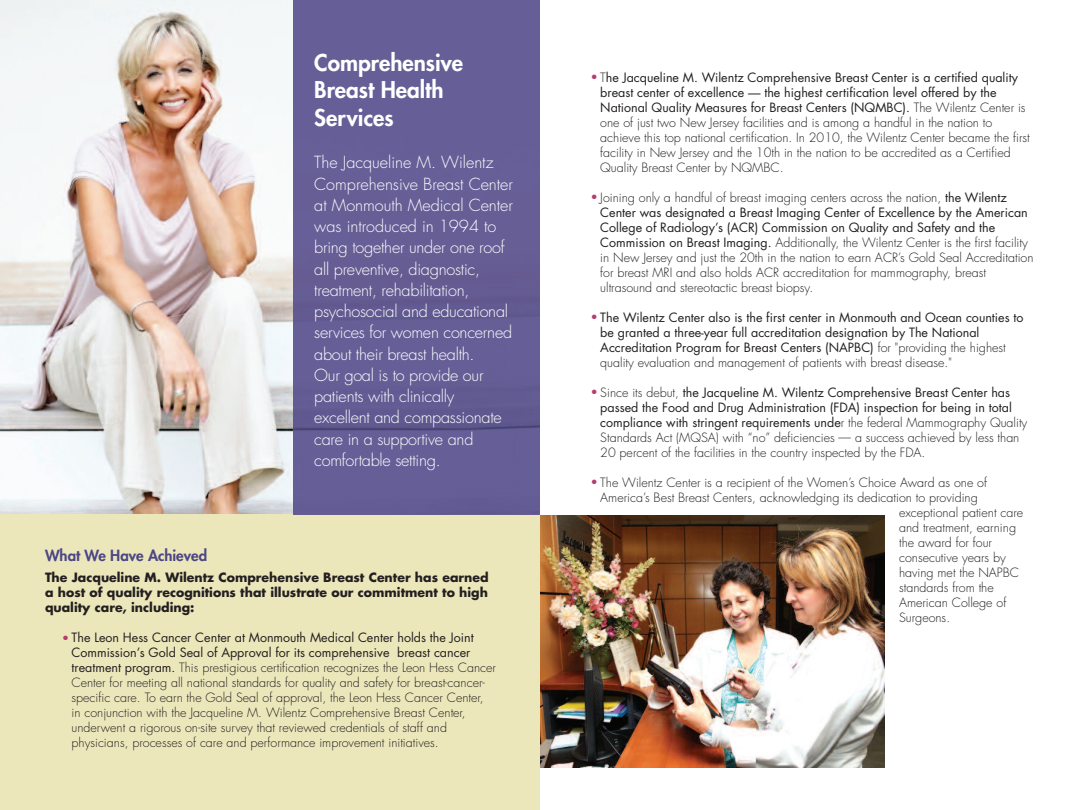
<style>
.page{position:relative;width:1080px;height:810px;background:#fff}
.page>*{position:absolute;margin:0;border:0;box-sizing:border-box;transform-origin:0 0}
.t1{font:800 22.5px/27.5px "Futura";color:#fff}
.t2{font:300 16.25px/21.2px "Futura";letter-spacing:-.015em;color:#fff}
.t3{font:800 15px "Futura";color:#4c4685}
.t4{font:300 12.5px/15px "Futura";color:#231f20}
.t5{font:12.5px/15px "Futura";color:#231f20}
.t6{font:700 12.5px/15px "Futura";color:#231f20;text-align:justify}
.s1{font-weight:400}
.s2{font-weight:300}
</style>
<div class="page">
<div style="left:0;top:512px;width:540px;height:298px;background:#ece7bb"></div>
<img style="left:0;top:0;width:293px;height:514px">
<hr style="left:293px;top:514px;width:247px;height:1px;background:#665e8f">
<div style="left:293px;top:0;width:247px;height:514px;background:#665e96"></div>
<img style="left:540px;top:516px;width:344px;height:252px">
<h1 class="t1" style="left:314px;top:51px;width:150px">Comprehensive<br>Breast Health<br>Services</h1>
<p class="t2" style="left:314px;top:153px;width:200px">The Jacqueline M. Wilentz<br>Comprehensive Breast Center at Monmouth Medical Center was introduced in 1994 to bring together under one roof all preventive, diagnostic, treatment, rehabilitation, psychosocial and educational services for women concerned about their breast health.<br>Our goal is to provide our patients with clinically excellent and compassionate care in a supportive and comfortable setting.</p>
<p class="t3" style="left:45px;top:548px;width:164px">What We Have Achieved</p>
<p class="t6" style="left:45px;top:571px;width:445px">The Jacqueline M. Wilentz Comprehensive Breast Center has earned a host of quality recognitions that illustrate our commitment to high quality care, including:</p>
<p class="t4" style="left:72px;top:631px;width:426px;text-indent:-9px"><sup>●</sup> <span class="s1">The Leon Hess Cancer Center at Monmouth Medical Center holds the Joint Commission’s Gold Seal of Approval for its comprehensive breast cancer treatment program.</span> This prestigious certification recognizes the Leon Hess Cancer Center for meeting all national standards for quality and safety for breast-cancer&shy;specific care. To earn the Gold Seal of approval, the Leon Hess Cancer Center,<br>in conjunction with the Jacqueline M. Wilentz Comprehensive Breast Center, underwent a rigorous on-site survey that reviewed credentials of staff and physicians, processes of care and performance improvement initiatives.</p>
<p class="t4" style="left:600px;top:71px;width:431px;text-indent:-9px"><sup>●</sup> T<span class="s1">he Jacqueline M. Wilentz Comprehensive Breast Center is a certified quality breast center of excellence — the highest certification level offered by the National Quality Measures for Breast Centers (NQMBC).</span> The Wilentz Center is one of just two New Jersey facilities and is among a handful in the nation to achieve this top national certification. In 2010, the Wilentz Center became the first facility in New Jersey and the 10th in the nation to be accredited as a Certified Quality Breast Center by NQMBC.</p>
<p class="t4" style="left:600px;top:191px;width:435px;text-indent:-9px"><sup>●</sup> Joining only a handful of breast imaging centers across the nation, <span class="s1">the Wilentz Center was designated a Breast Imaging Center of Excellence by the American College of Radiology’s (ACR) Commission on Quality and Safety and the Commission on Breast Imaging.</span> Additionally, the Wilentz Center is the first facility in New Jersey and just the 20th in the nation to earn ACR’s Gold Seal Accreditation for breast MRI and also holds ACR accreditation for mammography, breast ultrasound and stereotactic breast biopsy.</p>
<p class="t5" style="left:600px;top:311px;width:425px;text-indent:-9px"><sup>●</sup> The Wilentz Center also is the first center in Monmouth and Ocean counties to be granted a three-year full accreditation designation by The National Accreditation Program for Breast Centers (NAPBC) <span class="s2">for "providing the highest quality evaluation and management of patients with breast disease."</span></p>
<p class="t4" style="left:600px;top:386px;width:429px;text-indent:-9px"><sup>●</sup> Since its debut, <span class="s1">the Jacqueline M. Wilentz Comprehensive Breast Center has passed the Food and Drug Administration (FDA) inspection for being in total compliance with stringent requirements unde</span>r the federal Mammography Quality Standards Act (MQSA) with “no” deficiencies — a success achieved by less than 20 percent of the facilities in the country inspected by the FDA.</p>
<p class="t4" style="left:592px;top:476px;width:397px"><sup>●</sup> The Wilentz Center is a recipient of the Women’s Choice Award as one of</p>
<p class="t4" style="left:600px;top:491px;width:379px">America’s Best Breast Centers, acknowledging its dedication to providing</p>
<p class="t4" style="left:899px;top:506px;width:126px">exceptional patient care</p>
<p class="t4" style="left:899px;top:521px;width:119px">and treatment, earning</p>
<p class="t4" style="left:899px;top:536px;width:94px">the award for four</p>
<p class="t4" style="left:899px;top:551px;width:108px">consecutive years by</p>
<p class="t4" style="left:899px;top:566px;width:122px">having met the NAPBC</p>
<p class="t4" style="left:899px;top:581px;width:96px">standards from the</p>
<p class="t4" style="left:899px;top:596px;width:109px">American College of</p>
<p class="t4" style="left:899px;top:611px;width:53px">Surgeons.</p>
</div>
